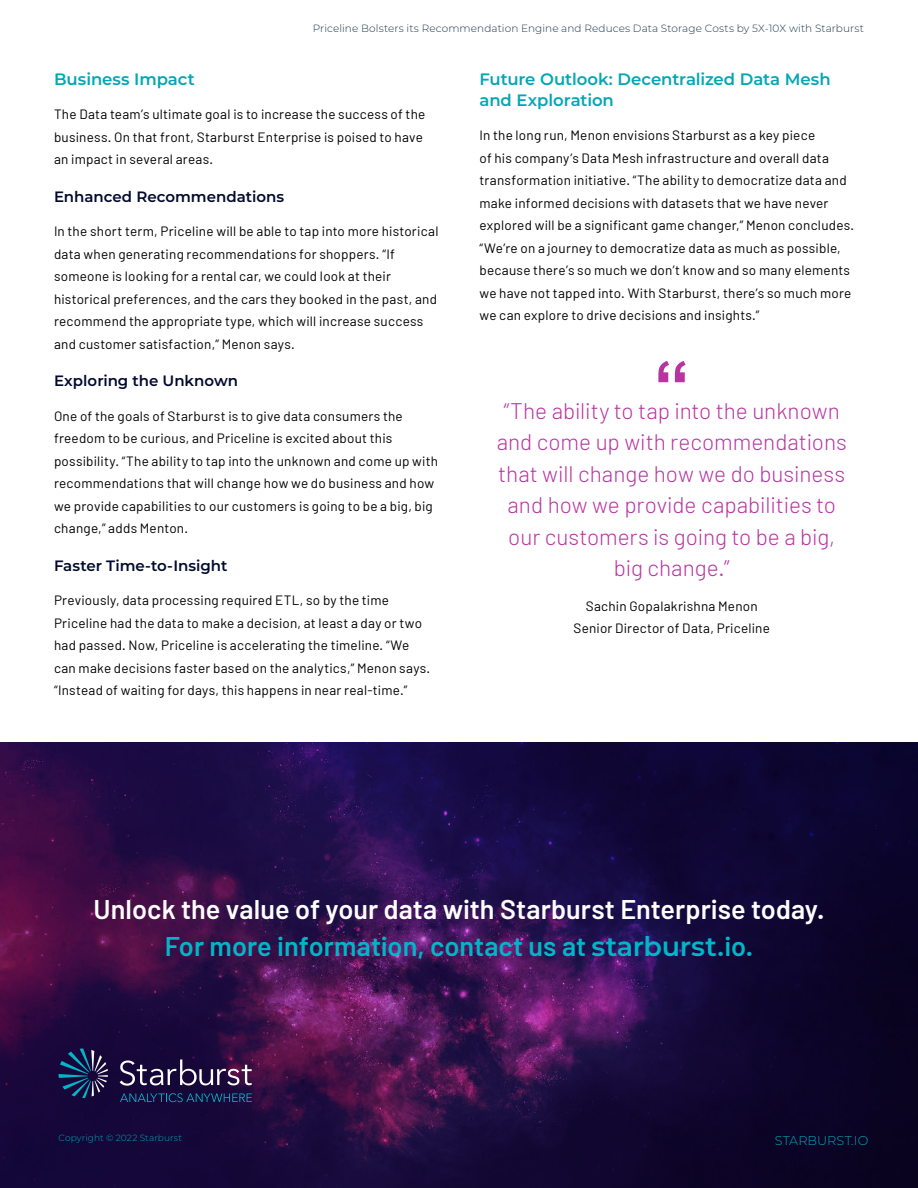
<style>
.page{position:relative;width:918px;height:1188px;background:#fff}
.page>*{position:absolute;margin:0;border:0;box-sizing:border-box;transform-origin:0 0}
.Quote_Person{font:700 72px "Arial";color:#b835a1}
.t1{font:600 27px/37.5px "Barlow";color:#fff;text-align:center}
.t2{font:300 22.5px/31.5px "Barlow";color:#b835a1;text-align:center}
.Body{font:600 16.5px/21px "Montserrat";letter-spacing:-.005em;color:#00a8b5}
.t3{font:600 15px "Montserrat";color:#000a2c}
.Body-2{font:13.5px/22.5px "Barlow";letter-spacing:.015em;color:#000}
.Quote_Person-2{font:13.5px/22.5px "Barlow";letter-spacing:.02em;color:#000;text-align:center}
.t4{font:300 12.75px "Montserrat";letter-spacing:.005em;color:#00a8b5}
.t5{font:300 10.5px "Montserrat";letter-spacing:.01em;color:#1e384b}
.t6{font:300 9px "Montserrat";letter-spacing:.015em;color:#00a8b5}
.s1{color:#00b7c9}
.s2{font-family:"Montserrat";color:#00b7c9}
</style>
<div class="page">
<img style="left:0;top:742px;width:918px;height:446px">
<svg style="left:120px;top:1059px;width:132px;height:27px;background:#4d3d64"></svg>
<svg style="left:59px;top:1049px;width:49px;height:49px;background:#22325c"></svg>
<svg style="left:120px;top:1093px;width:132px;height:9px"></svg>
<p class="t5" style="left:313px;top:21px;width:553px">Priceline Bolsters its Recommendation Engine and Reduces Data Storage Costs by 5X-10X with Starburst</p>
<p class="Body" style="left:54px;top:68px;width:142px">Business Impact</p>
<p class="Body-2" style="left:54px;top:103px;width:373px">The Data team’s ultimate goal is to increase the success of the business. On that front, Starburst Enterprise is poised to have an impact in several areas.</p>
<h3 class="t3" style="left:54px;top:186px;width:232px">Enhanced Recommendations</h3>
<p class="Body-2" style="left:54px;top:220px;width:386px">In the short term, Priceline will be able to tap into more historical data when generating recommendations for shoppers. “If someone is looking for a rental car, we could look at their historical preferences, and the cars they booked in the past, and recommend the appropriate type, which will increase success and customer satisfaction,” Menon says.</p>
<h3 class="t3" style="left:54px;top:371px;width:186px">Exploring the Unknown</h3>
<p class="Body-2" style="left:54px;top:405px;width:386px">One of the goals of Starburst is to give data consumers the freedom to be curious, and Priceline is excited about this possibility. “The ability to tap into the unknown and come up with recommendations that will change how we do business and how we provide capabilities to our customers is going to be a big, big change,” adds Menton.</p>
<h3 class="t3" style="left:54px;top:555px;width:175px">Faster Time-to-Insight</h3>
<p class="Body-2" style="left:54px;top:589px;width:378px">Previously, data processing required ETL, so by the time Priceline had the data to make a decision, at least a day or two had passed. Now, Priceline is accelerating the timeline. “We can make decisions faster based on the analytics,” Menon says. “Instead of waiting for days, this happens in near real-time.”</p>
<h2 class="Body" style="left:480px;top:68px;width:353px">Future Outlook: Decentralized Data Mesh and Exploration</h2>
<p class="Body-2" style="left:480px;top:124px;width:376px">In the long run, Menon envisions Starburst as a key piece<br>of his company’s Data Mesh infrastructure and overall data transformation initiative. “The ability to democratize data and make informed decisions with datasets that we have never explored will be a significant game changer,” Menon concludes. “We’re on a journey to democratize data as much as possible, because there’s so much we don’t know and so many elements we have not tapped into. With Starburst, there’s so much more we can explore to drive decisions and insights.”</p>
<p class="Quote_Person" style="left:654px;top:340px;width:37px">“</p>
<p class="t2" style="left:497px;top:394px;width:352px">“The ability to tap into the unknown and come up with recommendations that will change how we do business and how we provide capabilities to our customers is going to be a big, big change.”</p>
<p class="Quote_Person-2" style="left:573px;top:594px;width:198px">Sachin Gopalakrishna Menon<br>Senior Director of Data, Priceline</p>
<h2 class="t1" style="left:94px;top:890px;width:732px">Unlock the value of your data with Starburst Enterprise today.<br><span class="s1">For more information, contact us at</span> <span class="s2">starburst</span><span class="s1">.io.</span></h2>
<p class="t6" style="left:58px;top:1132px;width:125px">Copyright © 2022 Starburst</p>
<p class="t4" style="left:775px;top:1131px;width:95px">STARBURST.IO</p>
</div>
